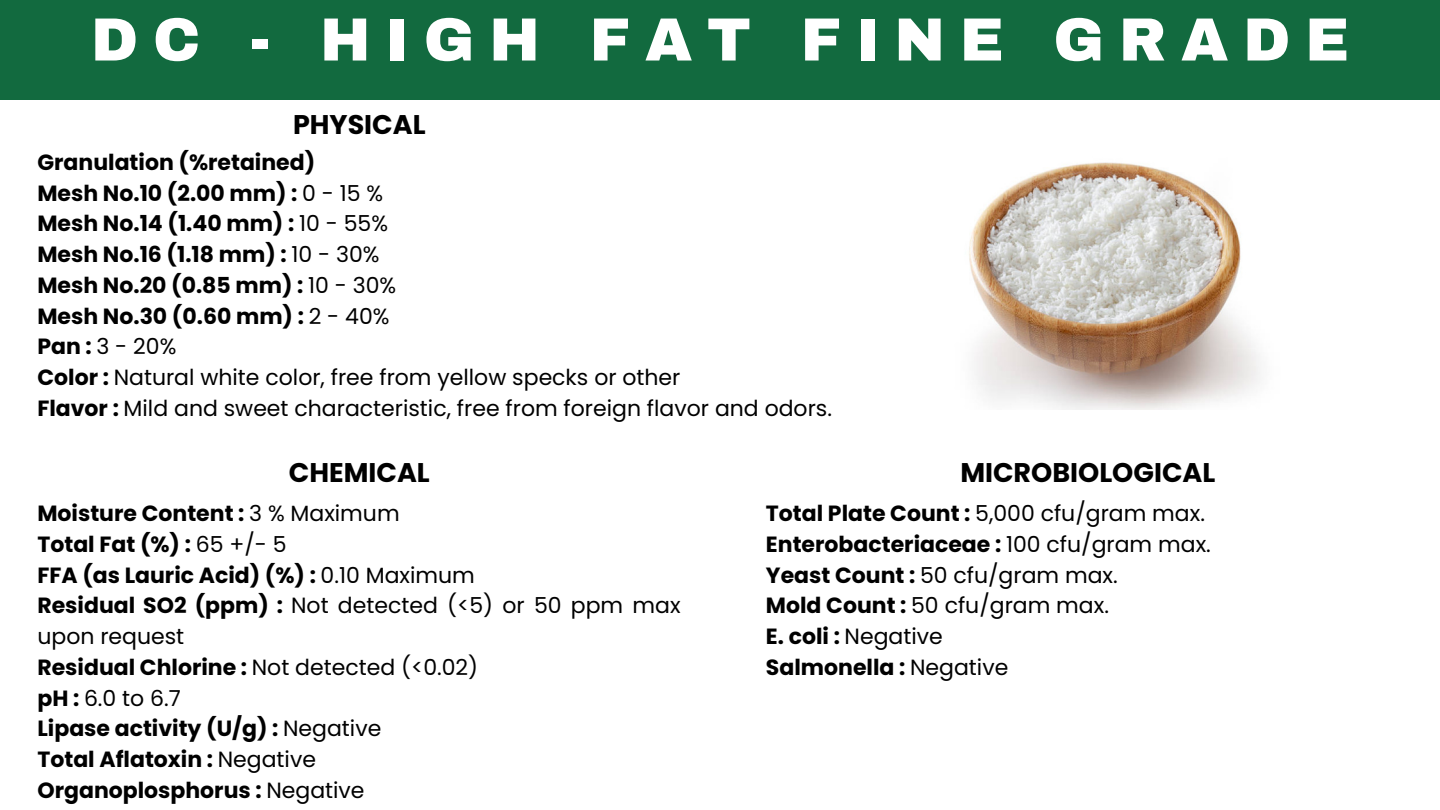
<style>
.page{position:relative;width:1440px;height:810px;background:#fff}
.page>*{position:absolute;margin:0;border:0;box-sizing:border-box;transform-origin:0 0}
.t1{font:900 61px "Archivo";letter-spacing:.24em;color:#fff}
.t2{font:700 27px "Poppins";color:#000}
.t3{font:700 22px "Poppins";color:#000}
.t4{font:22px/30.8px "Poppins";color:#000}
.s1{font-weight:400}
.s2{font-weight:700}
</style>
<div class="page">
<div style="left:0;top:0;width:1440px;height:100px;background:#126a3f"></div>
<img style="left:969px;top:162px;width:291px;height:248px">
<p class="t1" style="left:91px;top:7px;width:1260px">DC - HIGH FAT FINE GRADE</p>
<p class="t2" style="left:293px;top:105px;width:134px">PHYSICAL</p>
<p class="t3" style="left:37px;top:147px;width:279px">Granulation (%retained)</p>
<p class="t3" style="left:37px;top:178px;width:347px">Mesh No.10 (2.00 mm) : <span class="s1">0 - 15 %</span></p>
<p class="t3" style="left:37px;top:208px;width:352px">Mesh No.14 (1.40 mm) : <span class="s1">10 - 55%</span></p>
<p class="t3" style="left:37px;top:239px;width:344px">Mesh No.16 (1.18 mm) : <span class="s1">10 - 30%</span></p>
<p class="t3" style="left:37px;top:270px;width:360px">Mesh No.20 (0.85 mm) : <span class="s1">10 - 30%</span></p>
<p class="t3" style="left:37px;top:301px;width:354px">Mesh No.30 (0.60 mm) : <span class="s1">2 - 40%</span></p>
<p class="t4" style="left:37px;top:331px;width:141px"><span class="s2">Pan:</span>3 - 20%</p>
<p class="t4" style="left:37px;top:362px;width:645px"><span class="s2">Color :</span> Natural white color, free from yellow specks or other</p>
<p class="t4" style="left:37px;top:393px;width:796px"><span class="s2">Flavor :</span> Mild and sweet characteristic, free from foreign flavor and odors.</p>
<p class="t2" style="left:289px;top:453px;width:142px">CHEMICAL</p>
<p class="t2" style="left:960px;top:453px;width:257px">MICROBIOLOGICAL</p>
<p class="t3" style="left:37px;top:498px;width:364px">Moisture Content : <span class="s1">3 % Maximum</span></p>
<p class="t3" style="left:37px;top:529px;width:251px">Total Fat (%) : <span class="s1">65 +/- 5</span></p>
<p class="t3" style="left:37px;top:559px;width:439px">FFA (as Lauric Acid) (%) : <span class="s1">0.10 Maximum</span></p>
<p class="t4" style="left:37px;top:590px;width:645px"><span class="s2">Residual SO2 (ppm) :</span> Not detected (&lt;5) or 50 ppm max upon request</p>
<p class="t4" style="left:37px;top:652px;width:442px"><span class="s2">Residual Chlorine :</span> Not detected (&lt;0.02)</p>
<p class="t4" style="left:37px;top:682px;width:145px"><span class="s2">pH :</span> 6.0 to 6.7</p>
<p class="t3" style="left:37px;top:713px;width:345px">Lipase activity (U/g) : <span class="s1">Negative</span></p>
<p class="t3" style="left:37px;top:744px;width:280px">Total Aflatoxin : <span class="s1">Negative</span></p>
<p class="t3" style="left:37px;top:775px;width:329px">Organoplosphorus : <span class="s1">Negative</span></p>
<p class="t4" style="left:766px;top:498px;width:441px"><span class="s2">Total Plate Count :</span> 5,000 cfu/gram max.</p>
<p class="t3" style="left:766px;top:529px;width:446px">Enterobacteriaceae : <span class="s1">100 cfu/gram max.</span></p>
<p class="t4" style="left:766px;top:559px;width:353px"><span class="s2">Yeast Count :</span> 50 cfu/gram max.</p>
<p class="t4" style="left:766px;top:590px;width:344px"><span class="s2">Mold Count :</span> 50 cfu/gram max.</p>
<p class="t4" style="left:766px;top:621px;width:178px"><span class="s2">E. coli :</span> Negative</p>
<p class="t3" style="left:766px;top:652px;width:244px">Salmonella : <span class="s1">Negative</span></p>
</div>
